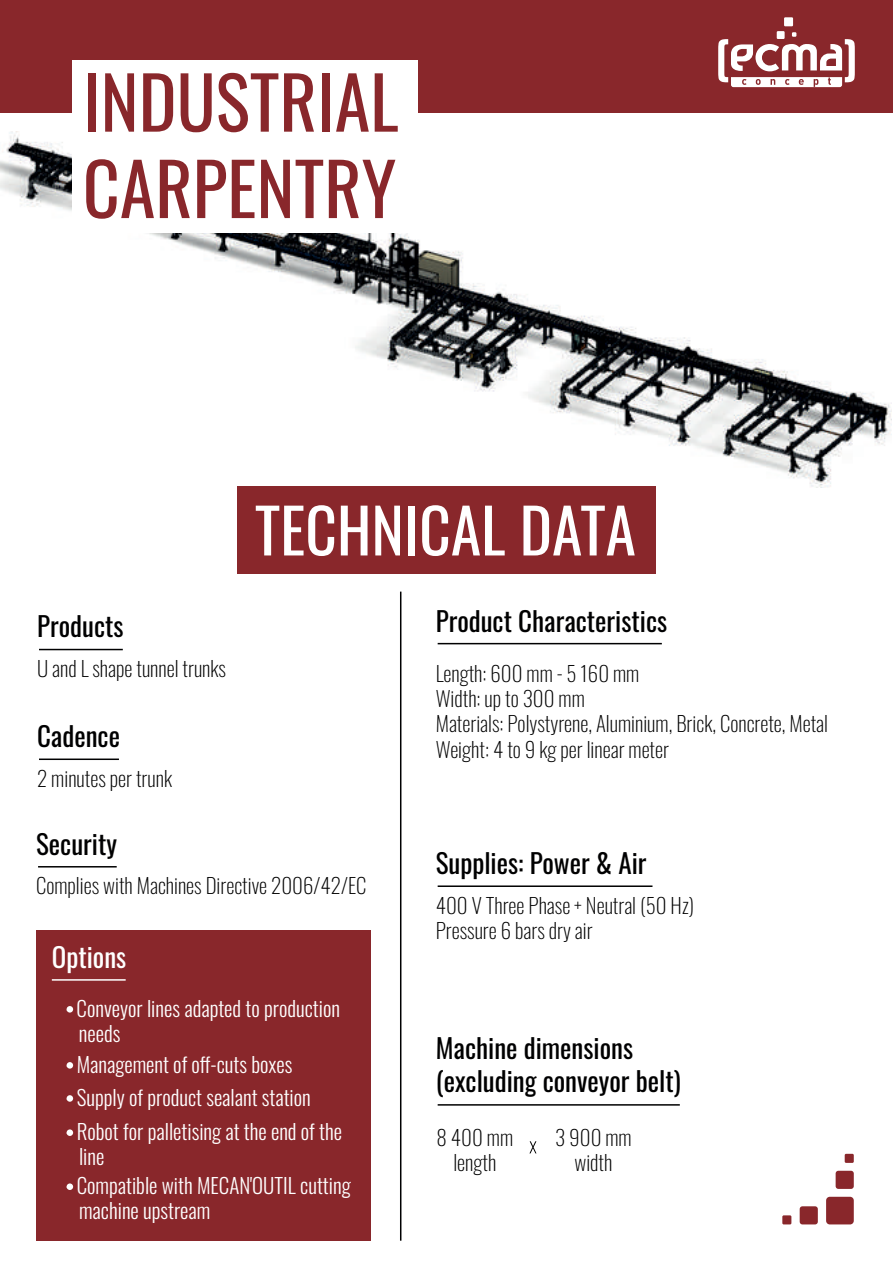
<style>
.page{position:relative;width:893px;height:1263px;background:#fff}
.page>*{position:absolute;margin:0;border:0;box-sizing:border-box;transform-origin:0 0}
.t1{font:72px/86.4px "Oswald";color:#89272b}
.t2{font:61.5px "Oswald";color:#fff}
.t3{font:27px/32.4px "Oswald";color:#000001}
.t4{font:27px "Oswald";color:#fff}
.t5{font:200 21px/25.2px "Oswald";color:#000001}
.t6{font:300 21px/25.2px "Oswald";color:#fff}
</style>
<div class="page">
<img style="left:0;top:132px;width:892px;height:355px">
<div style="left:826px;top:1197px;width:28px;height:27px;background:#89272b;border-radius:4px"></div>
<div style="left:836px;top:1171px;width:18px;height:18px;background:#89272b;border-radius:3px"></div>
<div style="left:800px;top:1206px;width:18px;height:18px;background:#89272b;border-radius:3px"></div>
<div style="left:845px;top:1154px;width:9px;height:9px;background:#89272b"></div>
<div style="left:782px;top:1215px;width:9px;height:9px;background:#89272b"></div>
<div style="left:0;top:0;width:893px;height:113px;background:#89272b"></div>
<div style="left:784px;top:17px;width:9px;height:9px;background:#fff"></div>
<svg style="left:718px;top:32px;width:137px;height:55px"></svg>
<div style="left:237px;top:487px;width:419px;height:87px;background:#89272b"></div>
<hr style="left:39px;top:649px;width:84px;height:1px;background:#000001">
<hr style="left:38px;top:866px;width:79px;height:1px;background:#000001">
<hr style="left:438px;top:885px;width:214px;height:2px;background:#000001">
<svg style="left:529px;top:1141px;width:7px;height:12px"></svg>
<hr style="left:438px;top:1104px;width:242px;height:1px;background:#000001">
<hr style="left:438px;top:643px;width:224px;height:1px;background:#000001">
<hr style="left:39px;top:758px;width:80px;height:2px;background:#000001">
<hr style="left:400px;top:592px;width:1px;height:649px;background:#000001">
<div style="left:36px;top:930px;width:334px;height:311px;background:#89272b"></div>
<hr style="left:52px;top:979px;width:74px;height:2px;background:#fff">
<svg style="left:67px;top:1006px;width:6px;height:6px"></svg>
<svg style="left:67px;top:1062px;width:6px;height:6px"></svg>
<div style="left:67px;top:1095px;width:6px;height:7px;background:#fff;border-radius:50%"></div>
<div style="left:67px;top:1183px;width:6px;height:7px;background:#fff;border-radius:50%"></div>
<div style="left:67px;top:1129px;width:6px;height:7px;background:#fff;border-radius:50%"></div>
<div style="left:72px;top:60px;width:346px;height:173px;background:#fff"></div>
<h1 class="t1" style="left:83px;top:52px;width:317px">INDUSTRIAL<br>CARPENTRY</h1>
<p class="t3" style="left:37px;top:608px;width:88px">Products</p>
<p class="t5" style="left:37px;top:654px;width:190px">U and L shape tunnel trunks</p>
<p class="t3" style="left:37px;top:717px;width:85px">Cadence</p>
<p class="t5" style="left:37px;top:763px;width:137px">2 minutes per trunk</p>
<h2 class="t2" style="left:255px;top:476px;width:382px">TECHNICAL DATA</h2>
<p class="t3" style="left:436px;top:602px;width:233px">Product Characteristics</p>
<p class="t5" style="left:436px;top:659px;width:394px">Length: 600 mm - 5 160 mm<br>Width: up to 300 mm<br>Materials: Polystyrene, Aluminium, Brick, Concrete, Metal Weight: 4 to 9 kg per linear meter</p>
<p class="t3" style="left:36px;top:825px;width:82px">Security</p>
<p class="t5" style="left:36px;top:871px;width:332px">Complies with Machines Directive 2006/42/EC</p>
<p class="t4" style="left:52px;top:933px;width:76px">Options</p>
<p class="t6" style="left:79px;top:993px;width:263px;text-indent:-13px">- Conveyor lines adapted to production needs</p>
<p class="t6" style="left:66px;top:1049px;width:228px">- Management of off-cuts boxes</p>
<p class="t6" style="left:66px;top:1082px;width:246px">- Supply of product sealant station</p>
<p class="t6" style="left:79px;top:1117px;width:264px;text-indent:-13px">- Robot for palletising at the end of the line</p>
<p class="t6" style="left:79px;top:1171px;width:273px;text-indent:-13px">- Compatible with MECAN'OUTIL cutting machine upstream</p>
<p class="t3" style="left:436px;top:844px;width:212px">Supplies: Power &amp; Air</p>
<p class="t5" style="left:436px;top:890px;width:260px">400 V Three Phase + Neutral (50 Hz)<br>Pressure 6 bars dry air</p>
<p class="t3" style="left:436px;top:1029px;width:247px">Machine dimensions (excluding conveyor belt)</p>
<p class="t5" style="left:436px;top:1122px;width:78px;text-align:center">8 400 mm length</p>
<p class="t5" style="left:555px;top:1122px;width:78px;text-align:center">3 900 mm width</p>
</div>
